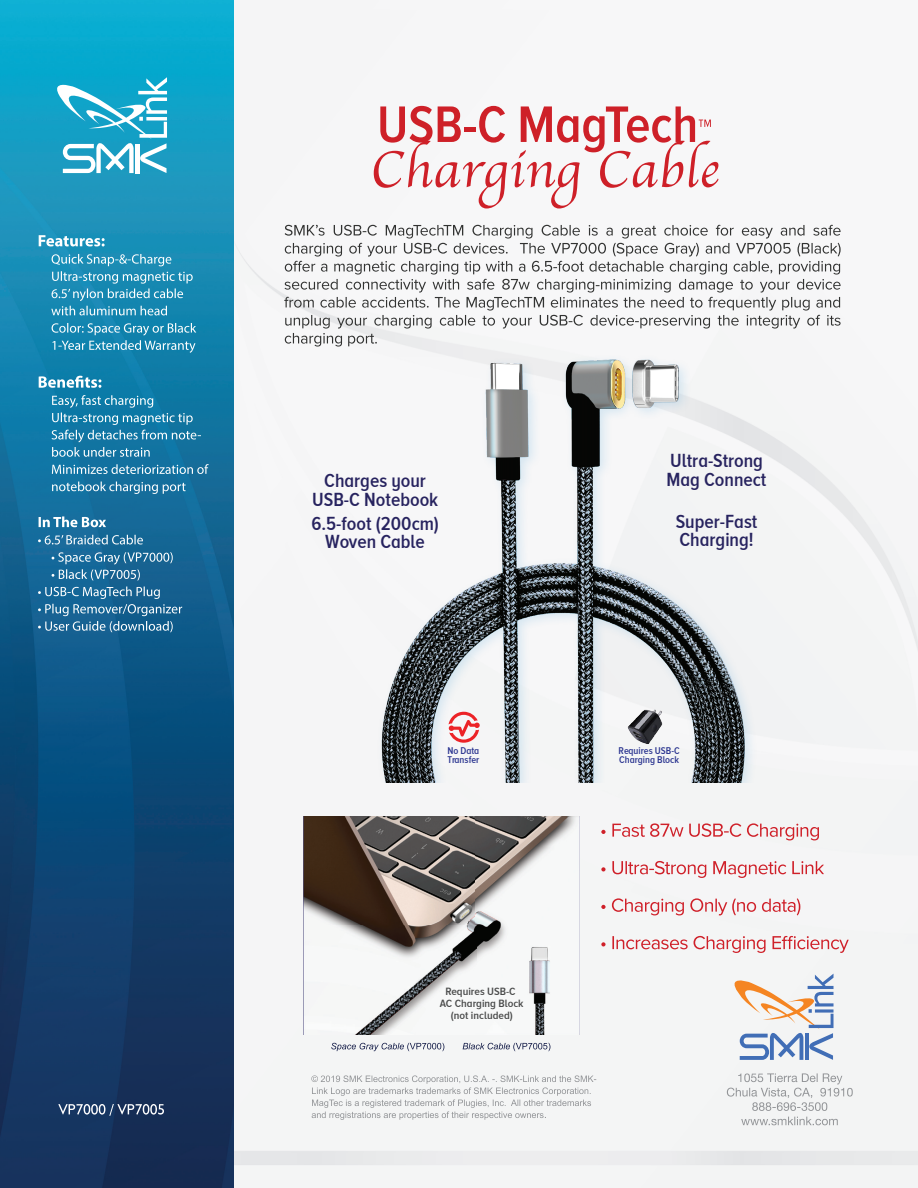
<style>
.page{position:relative;width:918px;height:1188px;background:#fff}
.page>*{position:absolute;margin:0;border:0;box-sizing:border-box;transform-origin:0 0}
.t1{font:600 19.65px/19.6px "Proxima Nova A Cond";color:#27235f;text-align:center}
.t2{font:600 10.95px/12px "Proxima Nova A Cond";color:#494a4a;text-align:center;scale:1.07 1}
.t3{font:600 10.2px/9.1px "Proxima Nova A Cond";color:#2c3691}
</style>
<div class="page">
<img style="left:0;top:0;width:918px;height:1188px">
<svg style="left:50px;top:77px;width:117px;height:96px"></svg>
<svg style="left:601px;top:936px;width:248px;height:17px"></svg>
<svg style="left:601px;top:898px;width:199px;height:18px"></svg>
<svg style="left:601px;top:861px;width:223px;height:17px"></svg>
<svg style="left:601px;top:823px;width:218px;height:17px"></svg>
<svg style="left:728px;top:974px;width:106px;height:86px"></svg>
<svg style="left:741px;top:1117px;width:97px;height:8px"></svg>
<svg style="left:727px;top:1073px;width:126px;height:38px"></svg>
<svg style="left:58px;top:1104px;width:106px;height:12px"></svg>
<svg style="left:311px;top:1075px;width:285px;height:45px"></svg>
<svg style="left:38px;top:587px;width:144px;height:45px;background:#3979a2"></svg>
<svg style="left:52px;top:552px;width:121px;height:28px;background:#3b7da6"></svg>
<svg style="left:38px;top:535px;width:105px;height:10px"></svg>
<svg style="left:39px;top:516px;width:67px;height:11px"></svg>
<svg style="left:52px;top:482px;width:134px;height:12px;background:#478eb3"></svg>
<svg style="left:52px;top:464px;width:157px;height:10px;background:#5096b8"></svg>
<svg style="left:52px;top:395px;width:149px;height:62px;background:#2f89b0"></svg>
<svg style="left:39px;top:376px;width:62px;height:12px"></svg>
<svg style="left:52px;top:323px;width:144px;height:30px;background:#3897ba"></svg>
<svg style="left:51px;top:254px;width:142px;height:61px;background:#3a9bbe"></svg>
<svg style="left:39px;top:235px;width:66px;height:11px"></svg>
<svg style="left:331px;top:1043px;width:219px;height:8px"></svg>
<img style="left:304px;top:816px;width:275px;height:219px">
<img style="left:376px;top:353px;width:383px;height:430px">
<svg style="left:374px;top:106px;width:344px;height:103px"></svg>
<svg style="left:284px;top:225px;width:557px;height:122px"></svg>
<svg style="left:449px;top:712px;width:31px;height:31px"></svg>
<img style="left:627px;top:706px;width:36px;height:39px">
<p class="t1" style="left:312px;top:470px;width:127px">Charges your<br>USB-C Notebook</p>
<p class="t1" style="left:311px;top:514px;width:129px;line-height:17.9px">6.5-foot (200cm)<br>Woven Cable</p>
<p class="t1" style="left:667px;top:450px;width:102px;text-align:left">Ultra-Strong<br>Mag Connect</p>
<p class="t1" style="left:676px;top:512px;width:83px;line-height:17.9px;text-align:left">Super-Fast<br>Charging!</p>
<p class="t3" style="left:447px;top:746px;width:34px">No Data<br>Transfer</p>
<p class="t3" style="left:619px;top:746px;width:63px">Requires USB-C<br>Charging Block</p>
<p class="t2" style="left:440px;top:985px;width:80px">Requires USB-C<br>AC Charging Block (not included)</p>
</div>
